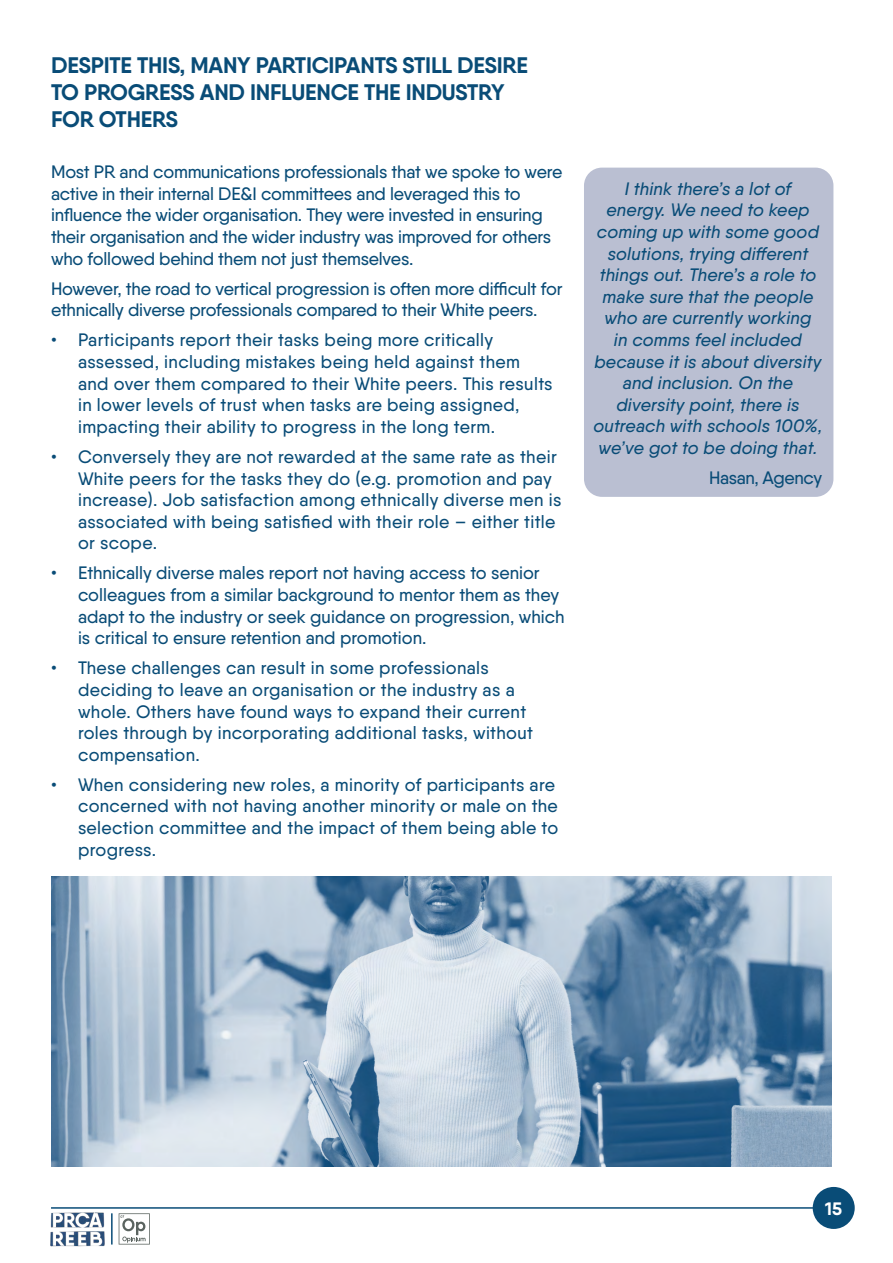
<style>
.page{position:relative;width:893px;height:1263px;background:#fff}
.page>*{position:absolute;margin:0;border:0;box-sizing:border-box;transform-origin:0 0}
.Paragraph_Style_2{font:700 22.5px/27px "Qanelas";letter-spacing:-.01em;color:#094c77}
.Paragraph_Style_2-2{font:500 18px/21.6px "Qanelas";letter-spacing:.01em;color:#094c77}
.Paragraph_Style_2-3{font:500 18px/21.6px "Qanelas";letter-spacing:-.01em;color:#094c77}
.Paragraph_Style_1{font:italic 500 18px/21.6px "Qanelas";letter-spacing:.01em;color:#094c77;text-align:center}
.Paragraph_Style_1-2{font:500 18px "Qanelas";letter-spacing:-.02em;color:#094c77}
.t1{font:700 18px "Qanelas";color:#fff}
</style>
<div class="page">
<hr style="left:51px;top:1207px;width:783px;height:2px;background:#094c77">
<div style="left:813px;top:1187px;width:42px;height:42px;background:#094c77;border-radius:50%"></div>
<img style="left:50px;top:1212px;width:55px;height:35px">
<svg style="left:119px;top:1213px;width:31px;height:31px"></svg>
<hr style="left:111px;top:1213px;width:2px;height:31px;background:#094c77">
<div style="left:584px;top:168px;width:249px;height:329px;background:#babfd2;border-radius:18px"></div>
<img style="left:51px;top:877px;width:781px;height:289px">
<p class="Paragraph_Style_2" style="left:51px;top:52px;width:478px">DESPITE THIS, MANY PARTICIPANTS STILL DESIRE<br>TO PROGRESS AND INFLUENCE THE INDUSTRY<br>FOR OTHERS</p>
<p class="Paragraph_Style_2-3" style="left:51px;top:161px;width:513px">Most PR and communications professionals that we spoke to were active in their internal DE&amp;I committees and leveraged this to influence the wider organisation. They were invested in ensuring their organisation and the wider industry was improved for others who followed behind them not just themselves.</p>
<p class="Paragraph_Style_2-3" style="left:51px;top:277px;width:513px">However, the road to vertical progression is often more difficult for ethnically diverse professionals compared to their White peers.</p>
<p class="Paragraph_Style_2-2" style="left:78px;top:329px;width:476px;text-indent:-27px">• Participants report their tasks being more critically assessed, including mistakes being held against them and over them compared to their White peers. This results in lower levels of trust when tasks are being assigned, impacting their ability to progress in the long term.</p>
<p class="Paragraph_Style_2-2" style="left:78px;top:446px;width:485px;text-indent:-27px">• Conversely they are not rewarded at the same rate as their White peers for the tasks they do (e.g. promotion and pay increase). Job satisfaction among ethnically diverse men is associated with being satisfied with their role – either title or scope.</p>
<p class="Paragraph_Style_2-2" style="left:78px;top:562px;width:488px;text-indent:-27px">• Ethnically diverse males report not having access to senior colleagues from a similar background to mentor them as they adapt to the industry or seek guidance on progression, which is critical to ensure retention and promotion.</p>
<p class="Paragraph_Style_2-2" style="left:78px;top:657px;width:456px;text-indent:-27px">• These challenges can result in some professionals deciding to leave an organisation or the industry as a whole. Others have found ways to expand their current roles through by incorporating additional tasks, without compensation.</p>
<p class="Paragraph_Style_2-2" style="left:78px;top:774px;width:482px;text-indent:-27px">• When considering new roles, a minority of participants are concerned with not having another minority or male on the selection committee and the impact of them being able to progress.</p>
<p class="Paragraph_Style_1" style="left:593px;top:177px;width:231px">I think there’s a lot of energy. We need to keep coming up with some good solutions, trying different things out. There’s a role to make sure that the people who are currently working<br>in comms feel included because it is about diversity and inclusion. On the diversity point, there is outreach with schools 100%, we’ve got to be doing that.</p>
<p class="Paragraph_Style_1-2" style="left:709px;top:467px;width:114px">Hasan, Agency</p>
<p class="t1" style="left:825px;top:1197px;width:18px">15</p>
</div>
